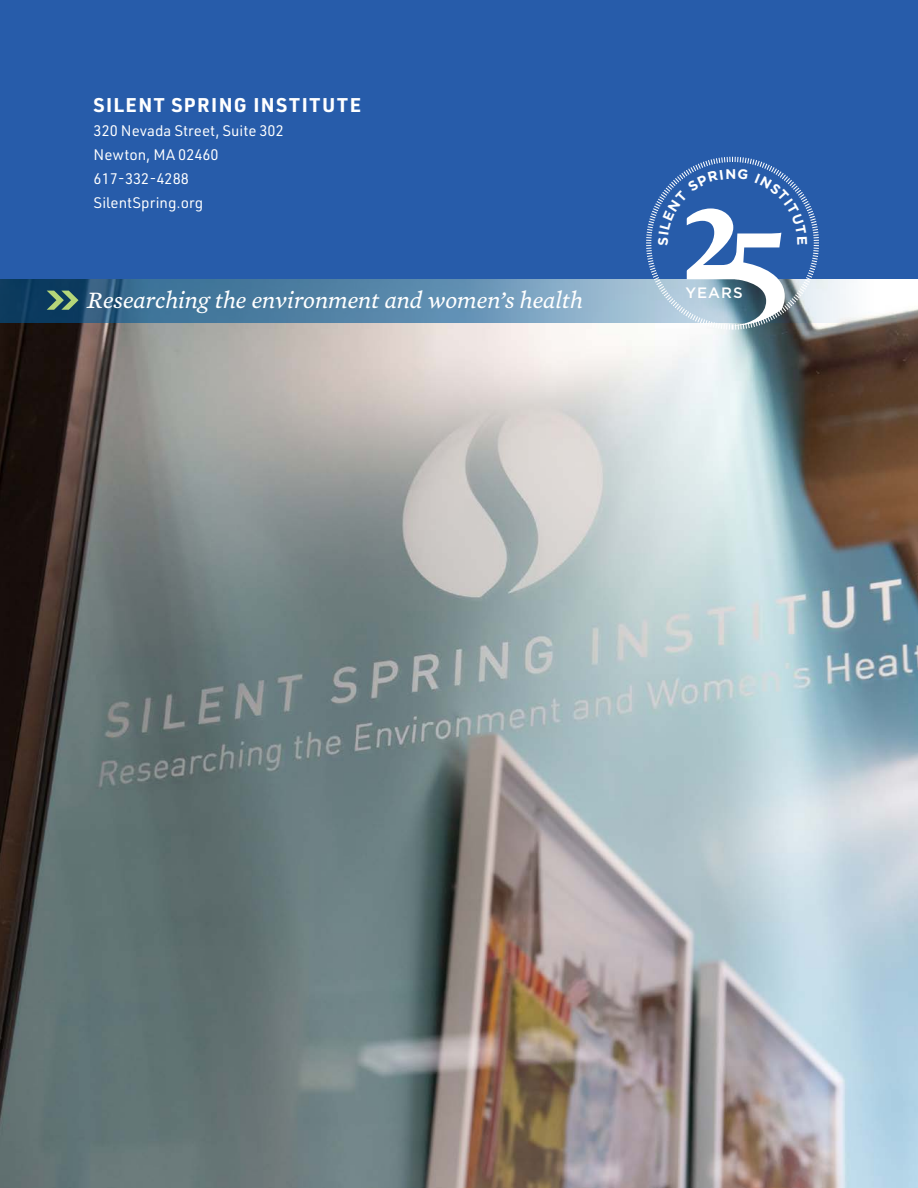
<style>
.page{position:relative;width:918px;height:1188px;background:#fff}
.page>*{position:absolute;margin:0;border:0;box-sizing:border-box;transform-origin:0 0}
.t1{font:700 145.35px "Calluna";color:#fff}
.t2{font:italic 24px "Mercury Text G3";color:#fff}
.t3{font:700 19.5px "URWDIN";letter-spacing:.075em;color:#fff}
.t4{font:15px "URWDIN";color:#fff}
.t5{font:500 15px "Gotham";letter-spacing:.07em;color:#fff}
</style>
<div class="page">
<div style="left:0;top:0;width:918px;height:279px;background:#275caa"></div>
<img style="left:0;top:322px;width:918px;height:866px">
<svg style="left:0;top:279px;width:918px;height:43px;background:#6890ad"></svg>
<svg style="left:47px;top:291px;width:32px;height:19px"></svg>
<svg style="left:645px;top:156px;width:175px;height:175px"></svg>
<p class="t3" style="left:94px;top:92px;width:269px">SILENT SPRING INSTITUTE</p>
<p class="t4" style="left:94px;top:121px;width:192px">320 Nevada Street, Suite 302</p>
<p class="t4" style="left:94px;top:145px;width:127px">Newton, MA 02460</p>
<p class="t4" style="left:94px;top:169px;width:97px">617-332-4288</p>
<p class="t4" style="left:94px;top:193px;width:111px">SilentSpring.org</p>
<p class="t2" style="left:88px;top:283px;width:497px">Researching the environment and women’s health</p>
<p class="t1" style="left:677px;top:140px;width:72px">2</p>
<p class="t5" style="left:685px;top:283px;width:59px">YEARS</p>
<p class="t1" style="left:729px;top:164px;width:62px">5</p>
</div>
